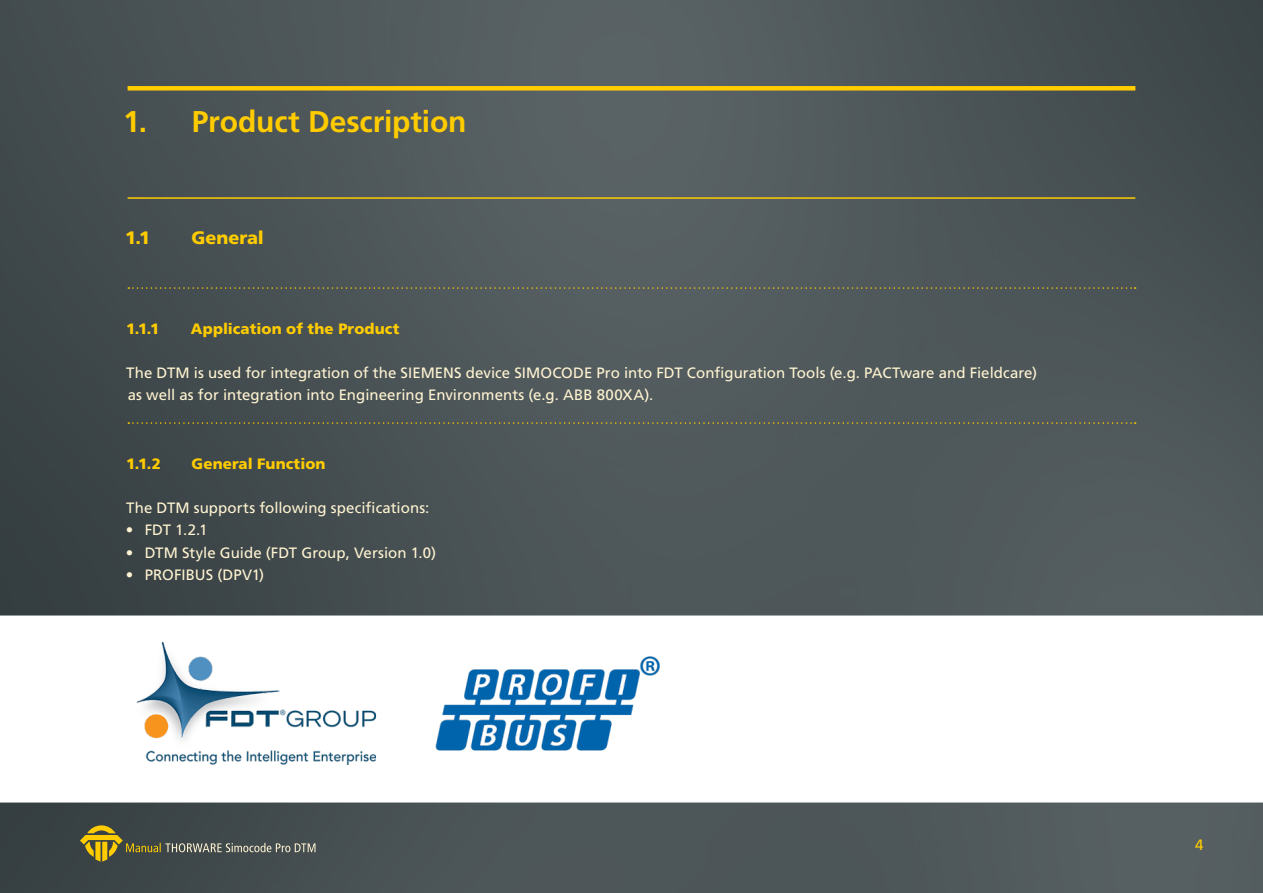
<style>
.page{position:relative;width:1263px;height:893px;background:#fff}
.page>*{position:absolute;margin:0;border:0;box-sizing:border-box;transform-origin:0 0}
.t1{font:700 30px "Frutiger LT Std";letter-spacing:-.005em;color:#fc0}
.t2{font:900 18px "Frutiger LT Std";color:#fc0}
.t3{font:15px/22.5px "Frutiger LT Std";color:#fff4d1}
.t4{font:900 15px "Frutiger LT Std";letter-spacing:.01em;color:#fc0}
.t5{font:15px "Frutiger LT Std";color:#fc0}
</style>
<div class="page">
<img style="left:0;top:0;width:1263px;height:893px">
<svg style="left:80px;top:825px;width:235px;height:37px;background:#585b4a"></svg>
<svg style="left:0;top:615px;width:1263px;height:187px"></svg>
<div style="left:128px;top:86px;width:1007px;height:5px;background:#fc0"></div>
<hr style="left:128px;top:197px;width:1007px;height:2px;background:#fc0">
<svg style="left:128px;top:287px;width:1008px;height:2px;background:#6e6c49"></svg>
<svg style="left:128px;top:422px;width:1008px;height:2px;background:#6c6a47"></svg>
<img style="left:128px;top:636px;width:536px;height:135px">
<h1 class="t1" style="left:123px;top:103px;width:345px">1. Product Description</h1>
<p class="t2" style="left:125px;top:227px;width:27px">1.1</p>
<p class="t2" style="left:191px;top:227px;width:74px">General</p>
<p class="t4" style="left:126px;top:320px;width:35px">1.1.1</p>
<p class="t4" style="left:191px;top:320px;width:210px">Application of the Product</p>
<p class="t3" style="left:126px;top:361px;width:912px">The DTM is used for integration of the SIEMENS device SIMOCODE Pro into FDT Configuration Tools (e.g. PACTware and Fieldcare) as well as for integration into Engineering Environments (e.g. ABB 800XA).</p>
<p class="t4" style="left:126px;top:455px;width:36px">1.1.2</p>
<p class="t4" style="left:192px;top:455px;width:135px">General Function</p>
<p class="t3" style="left:126px;top:496px;width:304px">The DTM supports following specifications:</p>
<p class="t3" style="left:126px;top:519px;width:83px">• FDT 1.2.1</p>
<p class="t3" style="left:126px;top:541px;width:312px">• DTM Style Guide (FDT Group, Version 1.0)</p>
<p class="t3" style="left:126px;top:564px;width:140px">• PROFIBUS (DPV1)</p>
<p class="t5" style="left:1195px;top:836px;width:10px">4</p>
</div>
